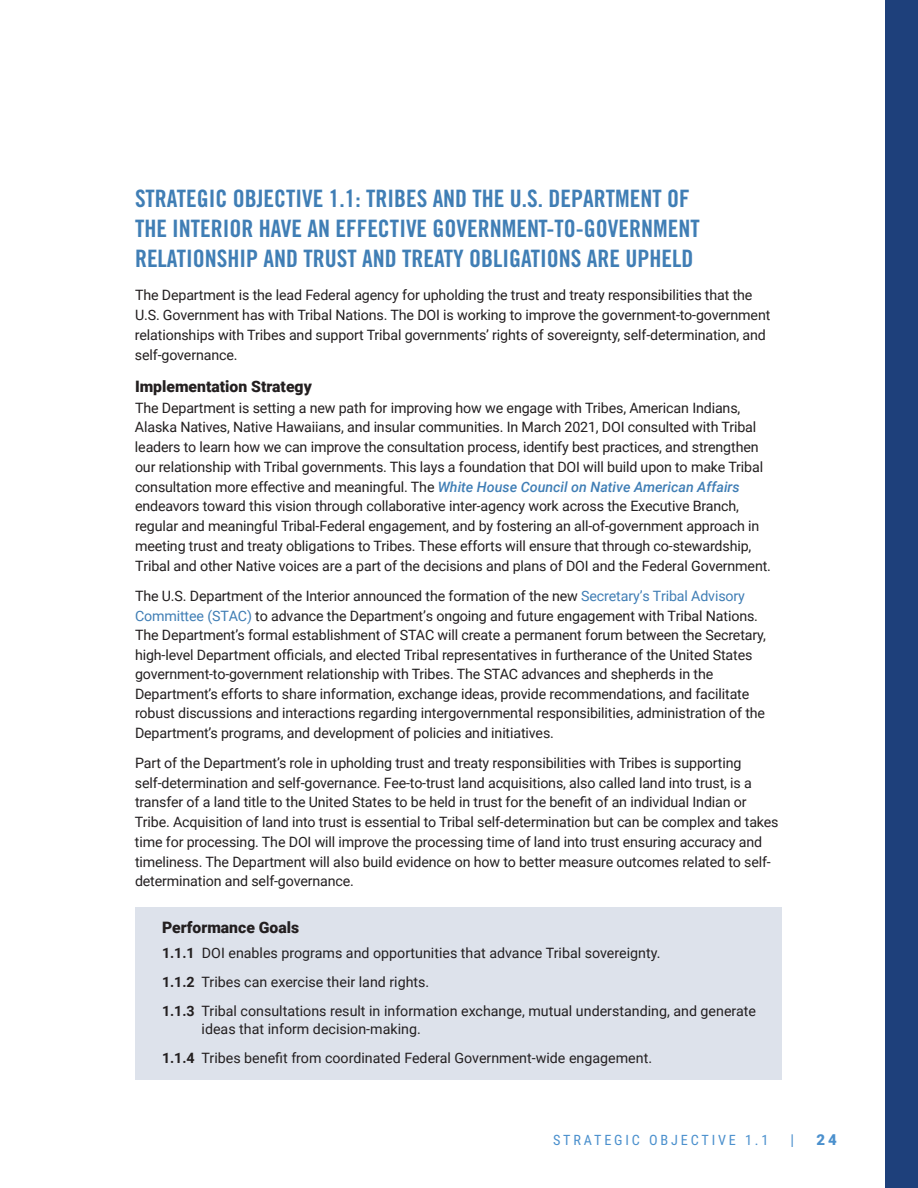
<style>
.page{position:relative;width:918px;height:1188px;background:#fff}
.page>*{position:absolute;margin:0;border:0;box-sizing:border-box;transform-origin:0 0}
.t1{font:24px/30px "Trade Gothic Bold Cond Twenty";color:#407eb5}
.t2{font:900 15.75px "Roboto";color:#231f20}
.t3{font:900 15px "Roboto";color:#4b90cd}
.t4{font:15px "Roboto Condensed";color:#4b90cd}
.t5{font:14.25px/19.8px "Roboto";letter-spacing:-.01em;color:#231f20}
.t6{font:14.25px "Roboto Condensed";letter-spacing:.2em;color:#4b90cd}
.s1{font-weight:500;font-style:italic;color:#407eb5}
.s2{color:#407eb5}
.s3{font-weight:700}
</style>
<div class="page">
<div style="left:135px;top:907px;width:647px;height:172px;background:#dde2eb"></div>
<div style="left:886px;top:0;width:32px;height:1188px;background:#1e407b"></div>
<p class="t1" style="left:135px;top:184px;width:566px">STRATEGIC OBJECTIVE 1.1: TRIBES AND THE U.S. DEPARTMENT OF<br>THE INTERIOR HAVE AN EFFECTIVE GOVERNMENT-TO-GOVERNMENT<br>RELATIONSHIP AND TRUST AND TREATY OBLIGATIONS ARE UPHELD</p>
<p class="t5" style="left:135px;top:285px;width:637px">The Department is the lead Federal agency for upholding the trust and treaty responsibilities that the U.S. Government has with Tribal Nations. The DOI is working to improve the government-to-government relationships with Tribes and support Tribal governments’ rights of sovereignty, self-determination, and self-governance.</p>
<p class="t2" style="left:135px;top:376px;width:178px">Implementation Strategy</p>
<p class="t5" style="left:135px;top:397px;width:638px">The Department is setting a new path for improving how we engage with Tribes, American Indians, Alaska Natives, Native Hawaiians, and insular communities. In March 2021, DOI consulted with Tribal leaders to learn how we can improve the consultation process, identify best practices, and strengthen our relationship with Tribal governments. This lays a foundation that DOI will build upon to make Tribal consultation more effective and meaningful. The <span class="s1">White House Council on Native American Affairs </span>endeavors toward this vision through collaborative inter-agency work across the Executive Branch, regular and meaningful Tribal-Federal engagement, and by fostering an all-of-government approach in meeting trust and treaty obligations to Tribes. These efforts will ensure that through co-stewardship, Tribal and other Native voices are a part of the decisions and plans of DOI and the Federal Government.</p>
<p class="t5" style="left:135px;top:586px;width:632px">The U.S. Department of the Interior announced the formation of the new <span class="s2">Secretary’s Tribal Advisory Committee (STAC)</span> to advance the Department’s ongoing and future engagement with Tribal Nations.<br>The Department’s formal establishment of STAC will create a permanent forum between the Secretary, high-level Department officials, and elected Tribal representatives in furtherance of the United States government-to-government relationship with Tribes. The STAC advances and shepherds in the Department’s efforts to share information, exchange ideas, provide recommendations, and facilitate robust discussions and interactions regarding intergovernmental responsibilities, administration of the Department’s programs, and development of policies and initiatives.</p>
<p class="t5" style="left:135px;top:752px;width:645px">Part of the Department’s role in upholding trust and treaty responsibilities with Tribes is supporting self-determination and self-governance. Fee-to-trust land acquisitions, also called land into trust, is a transfer of a land title to the United States to be held in trust for the benefit of an individual Indian or Tribe. Acquisition of land into trust is essential to Tribal self-determination but can be complex and takes time for processing. The DOI will improve the processing time of land into trust ensuring accuracy and timeliness. The Department will also build evidence on how to better measure outcomes related to self&shy;determination and self-governance.</p>
<h4 class="t2" style="left:162px;top:917px;width:139px">Performance Goals</h4>
<p class="t5" style="left:162px;top:942px;width:500px"><span class="s3">1.1.1</span> DOI enables programs and opportunities that advance Tribal sovereignty.</p>
<p class="t5" style="left:162px;top:971px;width:269px"><span class="s3">1.1.2</span> Tribes can exercise their land rights.</p>
<p class="t5" style="left:202px;top:1001px;width:556px;line-height:18px;text-indent:-40px"><span class="s3">1.1.3</span> Tribal consultations result in information exchange, mutual understanding, and generate ideas that inform decision-making.</p>
<p class="t5" style="left:162px;top:1047px;width:492px"><span class="s3">1.1.4</span> Tribes benefit from coordinated Federal Government-wide engagement.</p>
<p class="t6" style="left:553px;top:1130px;width:217px">STRATEGIC OBJECTIVE 1.1</p>
<p class="t4" style="left:791px;top:1129px;width:5px">|</p>
<p class="t3" style="left:817px;top:1129px;width:22px">24</p>
</div>
